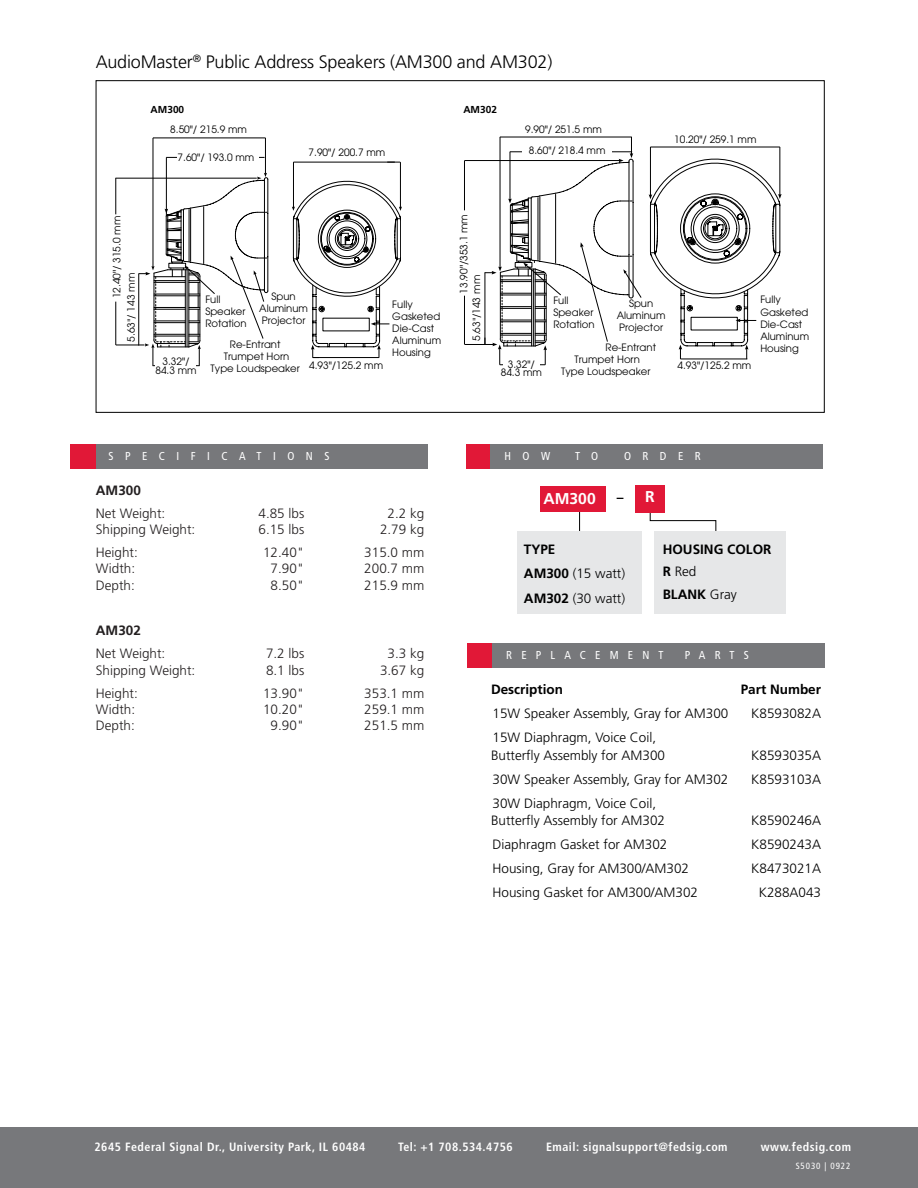
<style>
.page{position:relative;width:918px;height:1188px;background:#fff}
.page>*{position:absolute;margin:0;border:0;box-sizing:border-box;transform-origin:0 0}
.t1{font:300 18px "Frutiger LT Std";letter-spacing:-.01em;color:#000}
.t2{font:700 15.6px "Frutiger LT Std";color:#fff}
.t3{font:300 13.5px/24.5px "Frutiger LT Std";color:#000}
.t4{font:300 13.5px "Frutiger LT Std";color:#231f20}
.t5{font:700 13.5px/22.6px "Frutiger LT Std";color:#000}
.t6{font:700 13.5px "Frutiger LT Std";color:#231f20}
.t7{font:700 condensed 12px "Frutiger LT Std";letter-spacing:.045em;color:#fff}
.t8{font:condensed 11.55px "Frutiger LT Std";letter-spacing:1em;color:#fff}
.t9{font:condensed 11.55px "Frutiger LT Std";letter-spacing:.8em;color:#fff}
.t10{font:10.05px/12.1px "Avant Garde";color:#000;text-align:center}
.t11{font:700 10.05px "Frutiger";color:#000}
.t12{font:condensed 9px "Frutiger LT Std";letter-spacing:.1em;color:#fff}
.s1{font-stretch:condensed}
.s2{font-size:15.6px;color:#fff}
.s3{font-weight:700}
.s4{font-weight:300}
</style>
<div class="page">
<div style="left:0;top:1127px;width:918px;height:61px;background:#77787b"></div>
<svg style="left:649px;top:513px;width:68px;height:19px"></svg>
<div style="left:70px;top:444px;width:26px;height:25px;background:#e11837"></div>
<div style="left:96px;top:444px;width:332px;height:25px;background:#77787b"></div>
<div style="left:466px;top:444px;width:25px;height:24px;background:#e11837"></div>
<div style="left:491px;top:444px;width:332px;height:24px;background:#77787b"></div>
<hr style="left:115px;top:178px;width:1px;height:36px;background:#000">
<hr style="left:115px;top:302px;width:1px;height:43px;background:#000">
<hr style="left:293px;top:162px;width:102px;height:1px;background:#000">
<svg style="left:387px;top:162px;width:13px;height:1px"></svg>
<hr style="left:293px;top:162px;width:1px;height:46px;background:#000">
<hr style="left:400px;top:162px;width:1px;height:46px;background:#000">
<hr style="left:153px;top:138px;width:112px;height:1px;background:#000">
<hr style="left:153px;top:138px;width:1px;height:129px;background:#000">
<hr style="left:265px;top:138px;width:1px;height:36px;background:#000">
<hr style="left:779px;top:147px;width:1px;height:48px;background:#000">
<hr style="left:650px;top:147px;width:1px;height:49px;background:#000">
<hr style="left:650px;top:147px;width:130px;height:1px;background:#000">
<svg style="left:528px;top:136px;width:71px;height:1px"></svg>
<hr style="left:464px;top:296px;width:1px;height:48px;background:#000">
<hr style="left:464px;top:161px;width:1px;height:49px;background:#000">
<svg style="left:465px;top:137px;width:177px;height:228px"></svg>
<svg style="left:649px;top:150px;width:133px;height:209px"></svg>
<hr style="left:680px;top:359px;width:67px;height:1px;background:#000">
<svg style="left:116px;top:173px;width:286px;height:193px"></svg>
<hr style="left:138px;top:274px;width:1px;height:72px;background:#000">
<hr style="left:166px;top:157px;width:1px;height:59px;background:#000">
<hr style="left:166px;top:157px;width:99px;height:1px;background:#000">
<div style="left:177px;top:153px;width:81px;height:11px;background:#fff"></div>
<svg style="left:579px;top:512px;width:1px;height:20px"></svg>
<div style="left:517px;top:532px;width:124px;height:82px;background:#e6e7e8"></div>
<div style="left:654px;top:532px;width:131px;height:82px;background:#e6e7e8"></div>
<div style="left:540px;top:486px;width:66px;height:26px;background:#e11837"></div>
<div style="left:635px;top:485px;width:30px;height:28px;background:#e11837"></div>
<div style="left:468px;top:643px;width:25px;height:24px;background:#e11837"></div>
<div style="left:493px;top:643px;width:332px;height:24px;background:#77787b"></div>
<h1 class="t1" style="left:96px;top:51px;width:458px">AudioMaster<sup>®</sup> Public Address Speakers (AM300 and AM302)</h1>
<p class="t11" style="left:151px;top:103px;width:35px">AM300</p>
<p class="t11" style="left:463px;top:103px;width:35px">AM302</p>
<p class="t10" style="left:170px;top:123px;width:78px">8.50"/ 215.9 mm</p>
<p class="t10" style="left:178px;top:151px;width:78px">7.60"/ 193.0 mm</p>
<p class="t10" style="left:309px;top:147px;width:78px">7.90"/ 200.7 mm</p>
<p class="t10" style="left:525px;top:124px;width:78px">9.90"/ 251.5 mm</p>
<p class="t10" style="left:529px;top:145px;width:78px">8.60"/ 218.4 mm</p>
<p class="t10" style="left:674px;top:133px;width:84px">10.20"/ 259.1 mm</p>
<p class="t10" style="left:111px;top:298px;width:84px;rotate:-90deg">12.40"/ 315.0 mm</p>
<p class="t10" style="left:125px;top:342px;width:70px;rotate:-90deg">5.63<span class="s1">"</span>/ 143 mm</p>
<p class="t10" style="left:155px;top:357px;width:43px;line-height:8.7px">3.32"/<br>84.3 mm</p>
<p class="t10" style="left:458px;top:294px;width:81px;rotate:-90deg">13.90"/353.1 mm</p>
<p class="t10" style="left:470px;top:341px;width:68px;rotate:-90deg">5.63<span class="s1">"</span>/143 mm</p>
<p class="t10" style="left:259px;top:290px;width:50px">Spun<br>Aluminum<br>Projector</p>
<p class="t10" style="left:205px;top:293px;width:43px;text-align:left">Full<br>Speaker<br>Rotation</p>
<p class="t10" style="left:617px;top:297px;width:50px">Spun<br>Aluminum<br>Projector</p>
<p class="t10" style="left:392px;top:298px;width:50px;text-align:left">Fully<br>Gasketed<br>Die-Cast<br>Aluminum<br>Housing</p>
<p class="t10" style="left:760px;top:294px;width:50px;text-align:left">Fully<br>Gasketed<br>Die-Cast<br>Aluminum<br>Housing</p>
<p class="t10" style="left:553px;top:294px;width:43px;text-align:left">Full<br>Speaker<br>Rotation</p>
<p class="t10" style="left:211px;top:338px;width:91px">Re-Entrant<br>Trumpet Horn<br>Type Loudspeaker</p>
<p class="t10" style="left:606px;top:341px;width:52px">Re-Entrant</p>
<p class="t10" style="left:575px;top:353px;width:67px">Trumpet Horn</p>
<p class="t10" style="left:561px;top:366px;width:91px">Type Loudspeaker</p>
<p class="t10" style="left:501px;top:360px;width:43px;line-height:8.7px">3.32"/<br>84.3 mm</p>
<p class="t10" style="left:309px;top:360px;width:75px">4.93"/125.2 mm</p>
<p class="t10" style="left:677px;top:360px;width:75px">4.93"/125.2 mm</p>
<p class="t8" style="left:109px;top:449px;width:222px">SPECIFICATIONS</p>
<h3 class="t6" style="left:96px;top:482px;width:47px">AM300</h3>
<h3 class="t4" style="left:96px;top:506px;width:71px">Net Weight:</h3>
<h3 class="t4" style="left:259px;top:506px;width:47px">4.85 lbs</h3>
<h3 class="t4" style="left:388px;top:506px;width:38px">2.2 kg</h3>
<h3 class="t4" style="left:96px;top:522px;width:101px">Shipping Weight:</h3>
<h3 class="t4" style="left:259px;top:522px;width:47px">6.15 lbs</h3>
<h3 class="t4" style="left:380px;top:522px;width:46px">2.79 kg</h3>
<h3 class="t4" style="left:96px;top:545px;width:44px">Height:</h3>
<h3 class="t4" style="left:263px;top:545px;width:43px">12.40"</h3>
<h3 class="t4" style="left:364px;top:545px;width:62px">315.0 mm</h3>
<h3 class="t4" style="left:96px;top:561px;width:41px">Width:</h3>
<h3 class="t4" style="left:271px;top:561px;width:35px">7.90"</h3>
<h3 class="t4" style="left:364px;top:561px;width:62px">200.7 mm</h3>
<h3 class="t4" style="left:96px;top:577px;width:41px">Depth:</h3>
<h3 class="t4" style="left:271px;top:577px;width:35px">8.50"</h3>
<h3 class="t4" style="left:364px;top:577px;width:62px">215.9 mm</h3>
<h3 class="t6" style="left:96px;top:623px;width:47px">AM302</h3>
<h3 class="t4" style="left:96px;top:646px;width:71px">Net Weight:</h3>
<h3 class="t4" style="left:266px;top:646px;width:40px">7.2 lbs</h3>
<h3 class="t4" style="left:388px;top:646px;width:38px">3.3 kg</h3>
<h3 class="t4" style="left:96px;top:662px;width:101px">Shipping Weight:</h3>
<h3 class="t4" style="left:266px;top:662px;width:40px">8.1 lbs</h3>
<h3 class="t4" style="left:380px;top:662px;width:46px">3.67 kg</h3>
<h3 class="t4" style="left:96px;top:685px;width:44px">Height:</h3>
<h3 class="t4" style="left:263px;top:685px;width:43px">13.90"</h3>
<h3 class="t4" style="left:364px;top:685px;width:62px">353.1 mm</h3>
<h3 class="t4" style="left:96px;top:701px;width:41px">Width:</h3>
<h3 class="t4" style="left:263px;top:701px;width:43px">10.20"</h3>
<h3 class="t4" style="left:364px;top:701px;width:62px">259.1 mm</h3>
<h3 class="t4" style="left:96px;top:718px;width:41px">Depth:</h3>
<h3 class="t4" style="left:271px;top:718px;width:35px">9.90"</h3>
<h3 class="t4" style="left:364px;top:718px;width:62px">251.5 mm</h3>
<p class="t8" style="left:504px;top:449px;width:47px">HOW</p>
<p class="t8" style="left:575px;top:449px;width:25px">T O</p>
<p class="t8" style="left:624px;top:449px;width:78px">ORDER</p>
<h3 class="t5" style="left:617px;top:486px;width:39px">– <span class="s2">R</span></h3>
<h2 class="t2" style="left:543px;top:490px;width:54px">AM300</h2>
<h3 class="t3" style="left:524px;top:537px;width:103px"><span class="s3">TYPE<br>AM300</span> (15 watt)<br><span class="s3">AM302</span> (30 watt)</h3>
<h3 class="t5" style="left:663px;top:538px;width:110px">HOUSING COLOR<br>R <span class="s4">Red<br></span>BLANK <span class="s4">Gray</span></h3>
<p class="t9" style="left:506px;top:648px;width:159px">REPLACEMENT</p>
<p class="t8" style="left:685px;top:648px;width:66px">PARTS</p>
<h3 class="t5" style="left:491px;top:678px;width:73px">Description</h3>
<h3 class="t5" style="left:741px;top:678px;width:82px">Part Number</h3>
<h3 class="t3" style="left:493px;top:702px;width:237px">15W Speaker Assembly, Gray for AM300</h3>
<h3 class="t3" style="left:751px;top:702px;width:71px">K8593082A</h3>
<h3 class="t3" style="left:491px;top:729px;width:176px;line-height:17.2px">15W Diaphragm, Voice Coil,<br>Butterfly Assembly for AM300</h3>
<h3 class="t3" style="left:751px;top:743px;width:71px">K8593035A</h3>
<h3 class="t3" style="left:493px;top:767px;width:237px">30W Speaker Assembly, Gray for AM302</h3>
<h3 class="t3" style="left:751px;top:767px;width:71px">K8593103A</h3>
<h3 class="t3" style="left:491px;top:794px;width:176px;line-height:17.2px">30W Diaphragm, Voice Coil,<br>Butterfly Assembly for AM302</h3>
<h3 class="t3" style="left:751px;top:808px;width:71px">K8590246A</h3>
<h3 class="t3" style="left:493px;top:832px;width:176px">Diaphragm Gasket for AM302</h3>
<h3 class="t3" style="left:751px;top:832px;width:71px">K8590243A</h3>
<h3 class="t3" style="left:493px;top:856px;width:198px">Housing, Gray for AM300/AM302</h3>
<h3 class="t3" style="left:751px;top:856px;width:71px">K8473021A</h3>
<h3 class="t3" style="left:493px;top:880px;width:207px">Housing Gasket for AM300/AM302</h3>
<h3 class="t3" style="left:759px;top:880px;width:64px">K288A043</h3>
<p class="t7" style="left:94px;top:1139px;width:273px">2645 Federal Signal Dr., University Park, IL 60484</p>
<p class="t7" style="left:398px;top:1139px;width:116px">Tel: +1 708.534.4756</p>
<p class="t7" style="left:546px;top:1139px;width:183px">Email: signalsupport@fedsig.com</p>
<p class="t7" style="left:761px;top:1139px;width:92px">www.fedsig.com</p>
<p class="t12" style="left:796px;top:1161px;width:56px">S5030 | 0922</p>
</div>
